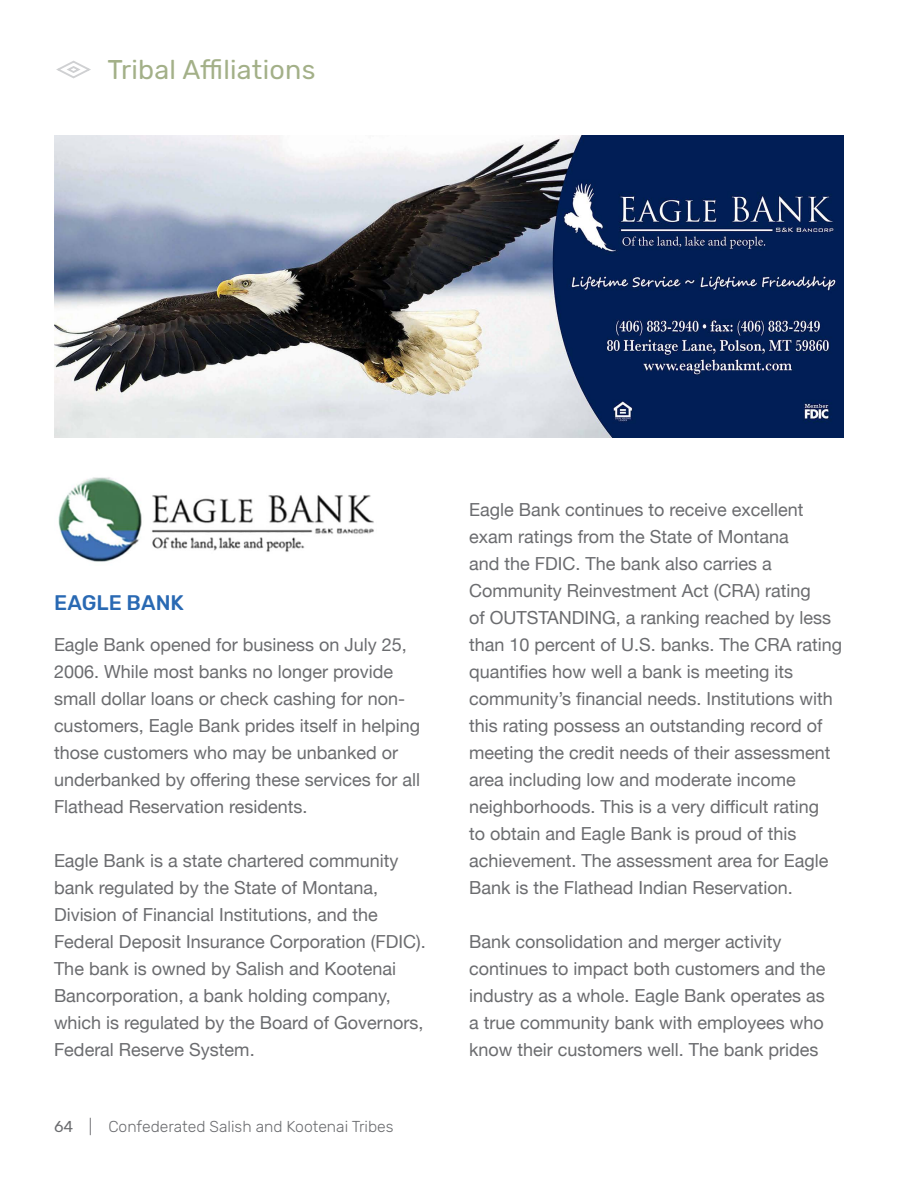
<style>
.page{position:relative;width:918px;height:1188px;background:#fff}
.page>*{position:absolute;margin:0;border:0;box-sizing:border-box;transform-origin:0 0}
.t1{font:27px "Rubik";letter-spacing:.01em;color:#a3b088}
.t2{font:500 21px "Rubik";color:#2969b3}
.t3{font:18px/27px "Helvetica Neue";color:#6b6c6f}
.t4{font:300 15.75px "Rubik";color:#6b6c6f}
.s1{font-weight:400}
</style>
<div class="page">
<img style="left:58px;top:477px;width:316px;height:85px">
<div style="left:57px;top:61px;width:33px;height:17px;border:2px solid #cfd0d2;border-radius:50%"></div>
<svg style="left:66px;top:65px;width:17px;height:9px"></svg>
<img style="left:54px;top:135px;width:790px;height:303px">
<h1 class="t1" style="left:107px;top:55px;width:210px">Tribal Affiliations</h1>
<p class="t2" style="left:54px;top:591px;width:131px">EAGLE BANK</p>
<p class="t3" style="left:54px;top:632px;width:368px">Eagle Bank opened for business on July 25, 2006. While most banks no longer provide small dollar loans or check cashing for non&shy;customers, Eagle Bank prides itself in helping those customers who may be unbanked or underbanked by offering these services for all Flathead Reservation residents.</p>
<p class="t3" style="left:54px;top:848px;width:373px">Eagle Bank is a state chartered community bank regulated by the State of Montana, Division of Financial Institutions, and the Federal Deposit Insurance Corporation (FDIC).<br>The bank is owned by Salish and Kootenai Bancorporation, a bank holding company, which is regulated by the Board of Governors, Federal Reserve System.</p>
<p class="t4" style="left:54px;top:1118px;width:341px"><span class="s1">64</span> | Confederated Salish and Kootenai Tribes</p>
<p class="t3" style="left:469px;top:497px;width:375px">Eagle Bank continues to receive excellent exam ratings from the State of Montana<br>and the FDIC. The bank also carries a Community Reinvestment Act (CRA) rating<br>of OUTSTANDING, a ranking reached by less than 10 percent of U.S. banks. The CRA rating quantifies how well a bank is meeting its community’s financial needs. Institutions with this rating possess an outstanding record of meeting the credit needs of their assessment area including low and moderate income neighborhoods. This is a very difficult rating<br>to obtain and Eagle Bank is proud of this achievement. The assessment area for Eagle Bank is the Flathead Indian Reservation.</p>
<p class="t3" style="left:469px;top:929px;width:358px">Bank consolidation and merger activity continues to impact both customers and the industry as a whole. Eagle Bank operates as a true community bank with employees who know their customers well. The bank prides</p>
</div>
